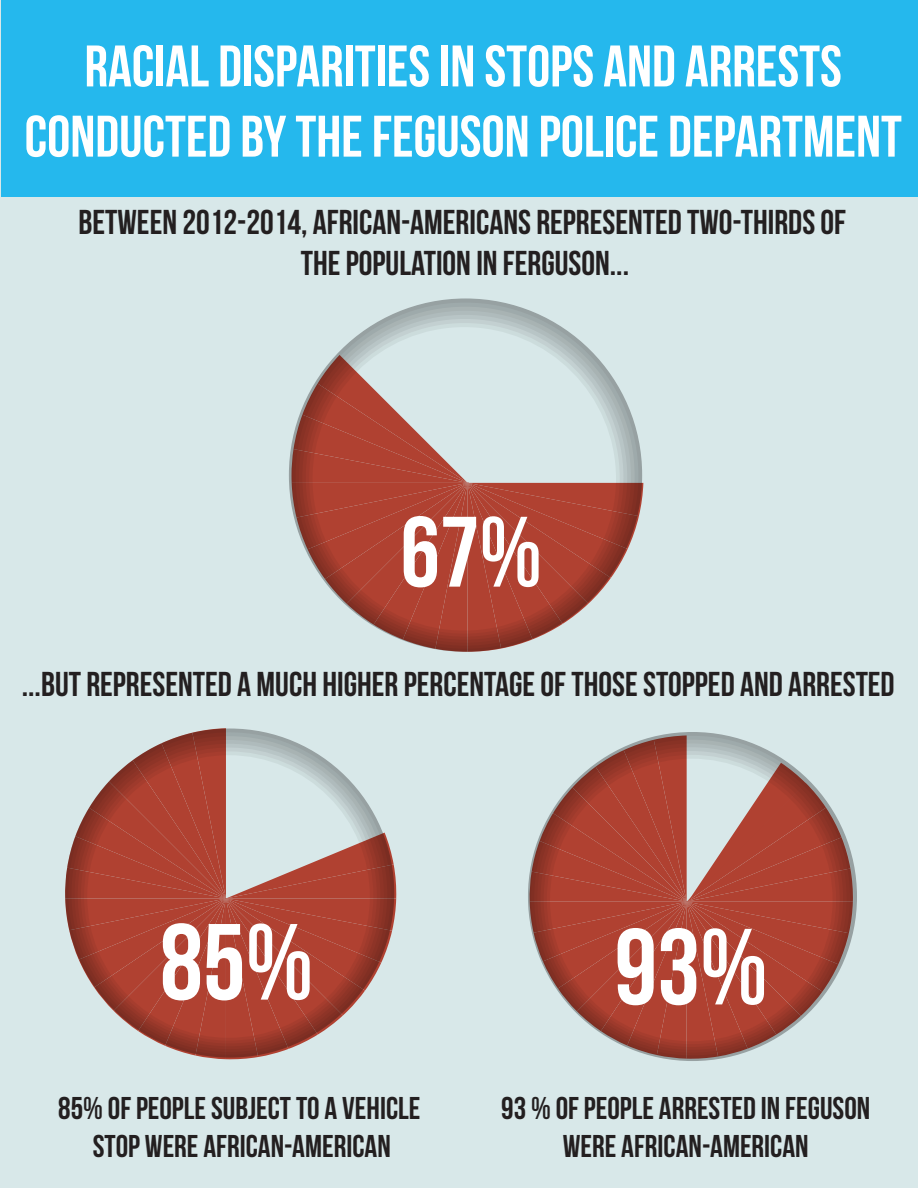
<style>
.page{position:relative;width:918px;height:1188px;background:#d8e8e9}
.page>*{position:absolute;margin:0;border:0;box-sizing:border-box;transform-origin:0 0}
.t1{font:108px "Bebas Neue";color:#fff}
.t2{font:99.75px "Bebas Neue";color:#fff}
.t3{font:58.5px/70.2px "Bebas Neue";color:#fff;text-align:center}
.t4{font:34.5px/41.4px "Bebas Neue";color:#231f20;text-align:center}
.t5{font:31.5px/37.8px "Bebas Neue";color:#231f20;text-align:center}
</style>
<div class="page">
<div style="left:2px;top:0;width:916px;height:196px;background:#25b8ed"></div>
<svg style="left:292px;top:357px;width:351px;height:295px"></svg>
<svg style="left:289px;top:298px;width:353px;height:354px;fill:#97a1a2"></svg>
<svg style="left:292px;top:303px;width:346px;height:346px;fill:#812f23"></svg>
<svg style="left:296px;top:307px;width:339px;height:339px;fill:#883225"></svg>
<svg style="left:299px;top:311px;width:332px;height:332px;fill:#8e3427"></svg>
<svg style="left:302px;top:315px;width:325px;height:325px;fill:#963729"></svg>
<svg style="left:306px;top:319px;width:318px;height:318px;fill:#9e3a2c"></svg>
<svg style="left:309px;top:323px;width:311px;height:311px;fill:#a63d2e"></svg>
<svg style="left:313px;top:327px;width:303px;height:304px;fill:#b04131"></svg>
<svg style="left:65px;top:728px;width:332px;height:332px"></svg>
<svg style="left:65px;top:729px;width:329px;height:329px;fill:#7a2d22"></svg>
<svg style="left:68px;top:732px;width:323px;height:323px;fill:#812f23"></svg>
<svg style="left:71px;top:736px;width:316px;height:316px;fill:#883225"></svg>
<svg style="left:75px;top:740px;width:309px;height:309px;fill:#8e3427"></svg>
<svg style="left:78px;top:744px;width:302px;height:302px;fill:#963729"></svg>
<svg style="left:81px;top:748px;width:296px;height:295px;fill:#9e3a2c"></svg>
<svg style="left:84px;top:751px;width:289px;height:290px;fill:#a63d2e"></svg>
<svg style="left:87px;top:755px;width:283px;height:283px;fill:#b04131"></svg>
<svg style="left:528px;top:732px;width:329px;height:329px;fill:#97a1a2"></svg>
<svg style="left:531px;top:736px;width:323px;height:322px;fill:#812f23"></svg>
<svg style="left:534px;top:740px;width:316px;height:315px;fill:#883225"></svg>
<svg style="left:537px;top:743px;width:310px;height:310px;fill:#8e3427"></svg>
<svg style="left:541px;top:747px;width:302px;height:303px;fill:#963729"></svg>
<svg style="left:544px;top:751px;width:296px;height:296px;fill:#9e3a2c"></svg>
<svg style="left:547px;top:755px;width:289px;height:289px;fill:#a63d2e"></svg>
<svg style="left:550px;top:759px;width:283px;height:282px;fill:#b04131"></svg>
<h3 class="t3" style="left:25px;top:30px;width:879px">RACIAL DISPARITIES IN STOPS AND ARRESTS<br>CONDUCTED BY THE FEGUSON POLICE DEPARTMENT</h3>
<p class="t4" style="left:79px;top:201px;width:769px">BETWEEN 2012-2014, AFRICAN-AMERICANS REPRESENTED TWO-THIRDS OF<br>THE POPULATION IN FERGUSON...</p>
<h2 class="t2" style="left:400px;top:497px;width:143px">67%</h2>
<p class="t4" style="left:22px;top:663px;width:874px">...BUT REPRESENTED A MUCH HIGHER PERCENTAGE OF THOSE STOPPED AND ARRESTED</p>
<h1 class="t1" style="left:160px;top:903px;width:155px">85%</h1>
<h1 class="t1" style="left:614px;top:908px;width:155px">93%</h1>
<p class="t5" style="left:58px;top:1089px;width:364px">85% OF PEOPLE SUBJECT TO A VEHICLE<br>STOP WERE AFRICAN-AMERICAN</p>
<p class="t5" style="left:501px;top:1089px;width:370px">93 % OF PEOPLE ARRESTED IN FEGUSON<br>WERE AFRICAN-AMERICAN</p>
</div>
